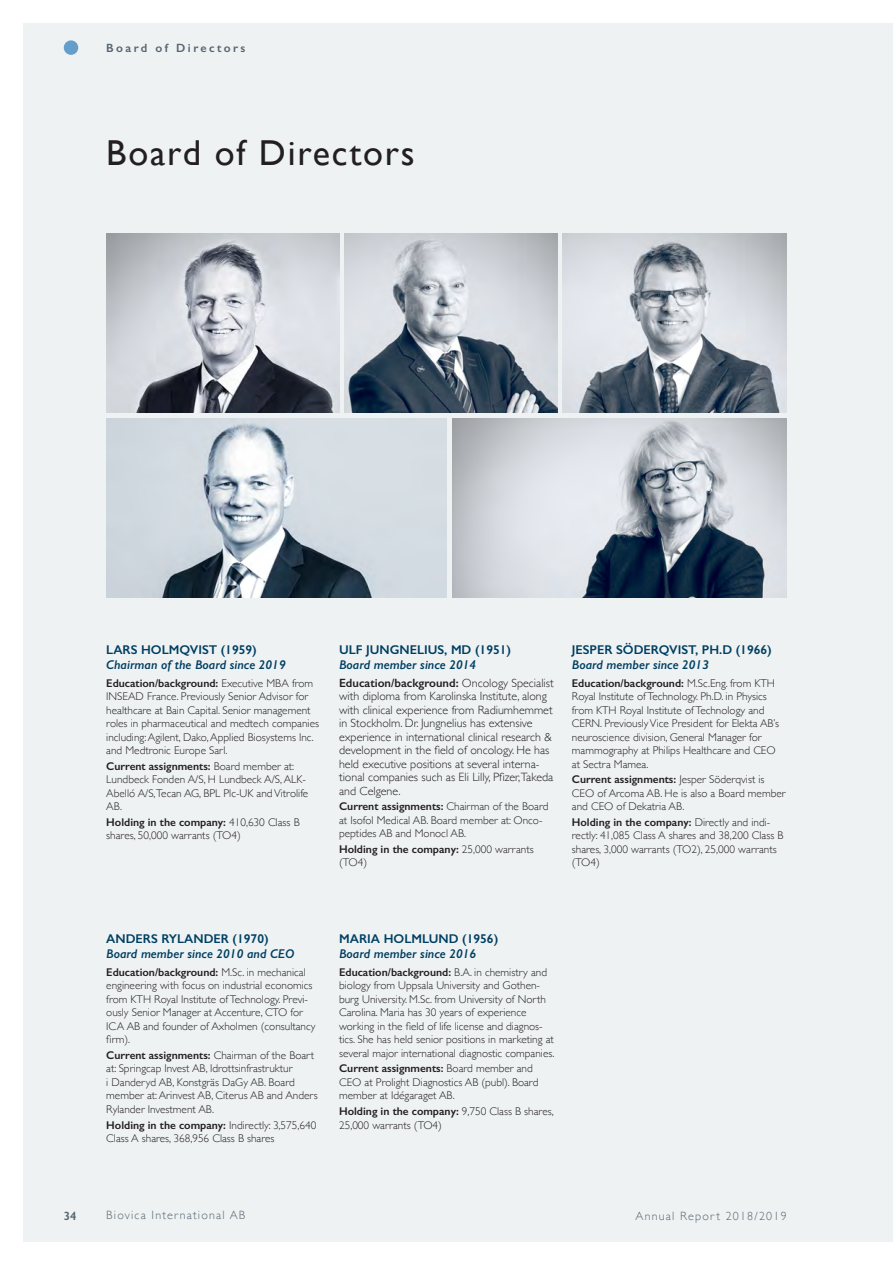
<style>
.page{position:relative;width:893px;height:1263px;background:#fff}
.page>*{position:absolute;margin:0;border:0;box-sizing:border-box;transform-origin:0 0}
.Rubrik{font:36px "Gill Sans";letter-spacing:.05em;color:#231f20}
.Underrubrik{font:italic 600 12.75px "Gill Sans";color:#003f62}
.Underrubrik-2{font:600 12.75px "Gill Sans";color:#003f62}
.Fakta_text{font:300 12px/13.5px "Gill Sans";color:#231f20}
.t1{font:300 12px "Gill Sans";letter-spacing:.1em;color:#556571}
.t2{font:600 12px "Gill Sans";letter-spacing:.2em;color:#556571}
.Fakta_text-2{font:300 11.25px/13.5px "Gill Sans";color:#231f20}
.Fakta_text-3{font:600 11.25px/13.5px "Gill Sans";color:#231f20}
.s1{font-weight:600}
.s2{font-weight:300}
</style>
<div class="page">
<div style="left:23px;top:23px;width:870px;height:1219px;background:#ebeff0"></div>
<div style="left:64px;top:40px;width:14px;height:15px;background:#649eca;border-radius:50%"></div>
<img style="left:344px;top:234px;width:213px;height:179px">
<img style="left:106px;top:234px;width:233px;height:179px">
<img style="left:452px;top:418px;width:335px;height:179px">
<img style="left:562px;top:234px;width:225px;height:179px">
<img style="left:106px;top:418px;width:340px;height:179px">
<p class="t2" style="left:106px;top:41px;width:141px">Board of Directors</p>
<p class="Rubrik" style="left:106px;top:132px;width:310px">Board of Directors</p>
<p class="Underrubrik-2" style="left:106px;top:641px;width:152px">LARS HOLMQVIST (1959)</p>
<p class="Underrubrik" style="left:106px;top:657px;width:181px">Chairman of the Board since 2019</p>
<p class="Fakta_text-2" style="left:106px;top:676px;width:214px"><span class="s1">Education/background:</span> Executive MBA from INSEAD France. Previously Senior Advisor for healthcare at Bain Capital. Senior management roles in pharmaceutical and medtech companies including: Agilent, Dako, Applied Biosystems Inc. and Medtronic Europe Sarl.</p>
<p class="Fakta_text-2" style="left:106px;top:759px;width:203px"><span class="s1">Current assignments:</span> Board member at:<br>Lundbeck Fonden A/S, H Lundbeck A/S, ALK-<br>Abelló A/S,Tecan AG, BPL Plc-UK andVitrolife<br>AB.</p>
<p class="Fakta_text-2" style="left:106px;top:815px;width:195px"><span class="s1">Holding in the company:</span> 410,630 Class B shares, 50,000 warrants (TO4)</p>
<p class="Underrubrik-2" style="left:339px;top:641px;width:173px">ULF JUNGNELIUS, MD (1951)</p>
<p class="Underrubrik" style="left:339px;top:657px;width:139px">Board member since 2014</p>
<p class="Fakta_text" style="left:339px;top:675px;width:216px"><span class="s1">Education/background:</span> Oncology Specialist with diploma from Karolinska Institute, along with clinical experience from Radiumhemmet in Stockholm. Dr. Jungnelius has extensive experience in international clinical research &amp; development in the field of oncology. He has held executive positions at several interna&shy;tional companies such as Eli Lilly, Pfizer,Takeda and Celgene.</p>
<p class="Fakta_text-2" style="left:339px;top:799px;width:211px"><span class="s1">Current assignments:</span> Chairman of the Board at Isofol Medical AB. Board member at: Onco&shy;peptides AB and Monocl AB.</p>
<p class="Fakta_text-3" style="left:339px;top:842px;width:196px">Holding in the company: <span class="s2">25,000 warrants (TO4)</span></p>
<p class="Underrubrik-2" style="left:572px;top:641px;width:201px">JESPER SÖDERQVIST, PH.D (1966)</p>
<p class="Underrubrik" style="left:572px;top:657px;width:139px">Board member since 2013</p>
<p class="Fakta_text-2" style="left:572px;top:676px;width:209px"><span class="s1">Education/background:</span> M.Sc.Eng. from KTH Royal Institute of Technology. Ph.D. in Physics from KTH Royal Institute of Technology and CERN. PreviouslyVice President for Elekta AB’s neuroscience division, General Manager for mammography at Philips Healthcare and CEO at Sectra Mamea.</p>
<p class="Fakta_text-2" style="left:572px;top:772px;width:215px"><span class="s1">Current assignments:</span> Jesper Söderqvist is<br>CEO of Arcoma AB. He is also a Board member and CEO of Dekatria AB.</p>
<p class="Fakta_text-2" style="left:572px;top:815px;width:213px"><span class="s1">Holding in the company:</span> Directly and indi&shy;rectly: 41,085 Class A shares and 38,200 Class B shares, 3,000 warrants (TO2), 25,000 warrants (TO4)</p>
<p class="Underrubrik-2" style="left:106px;top:931px;width:164px">ANDERS RYLANDER (1970)</p>
<p class="Underrubrik" style="left:106px;top:946px;width:190px">Board member since 2010 and CEO</p>
<p class="Fakta_text-2" style="left:106px;top:965px;width:211px"><span class="s1">Education/background:</span> M.Sc. in mechanical engineering with focus on industrial economics from KTH Royal Institute of Technology. Previ&shy;ously Senior Manager at Accenture, CTO for ICA AB and founder of Axholmen (consultancy firm).</p>
<p class="Fakta_text-2" style="left:106px;top:1048px;width:213px"><span class="s1">Current assignments:</span> Chairman of the Boart at: Springcap Invest AB, Idrottsinfrastruktur<br>i Danderyd AB, Konstgräs DaGy AB. Board member at: Arinvest AB, Citerus AB and Anders Rylander Investment AB.</p>
<p class="Fakta_text-2" style="left:106px;top:1117px;width:212px"><span class="s1">Holding in the company:</span> Indirectly: 3,575,640<br>Class A shares, 368,956 Class B shares</p>
<p class="Underrubrik-2" style="left:339px;top:931px;width:161px">MARIA HOLMLUND (1956)</p>
<p class="Underrubrik" style="left:339px;top:946px;width:139px">Board member since 2016</p>
<p class="Fakta_text-2" style="left:339px;top:965px;width:217px"><span class="s1">Education/background:</span> B.A. in chemistry and biology from Uppsala University and Gothen&shy;burg University. M.Sc. from University of North Carolina. Maria has 30 years of experience working in the field of life license and diagnos&shy;tics. She has held senior positions in marketing at several major international diagnostic companies.</p>
<p class="Fakta_text-2" style="left:339px;top:1061px;width:201px"><span class="s1">Current assignments:</span> Board member and<br>CEO at Prolight Diagnostics AB (publ). Board member at Idégaraget AB.</p>
<p class="Fakta_text-2" style="left:339px;top:1104px;width:216px"><span class="s1">Holding in the company:</span> 9,750 Class B shares,<br>25,000 warrants (TO4)</p>
<p class="t2" style="left:64px;top:1208px;width:14px">34</p>
<p class="t1" style="left:106px;top:1206px;width:141px">Biovica International AB</p>
<p class="t1" style="left:635px;top:1206px;width:153px">Annual Report 2018/2019</p>
</div>
